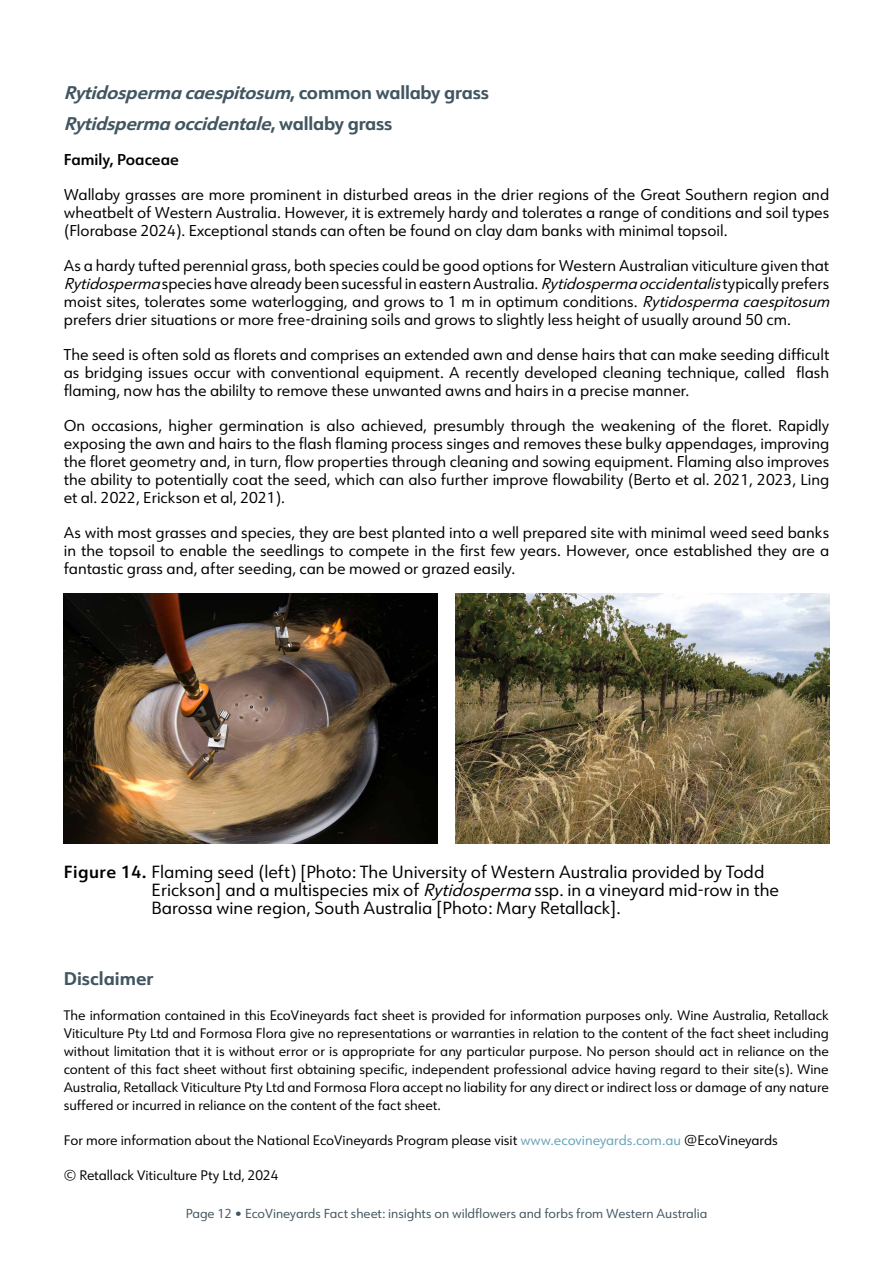
<style>
.page{position:relative;width:893px;height:1263px;background:#fff}
.page>*{position:absolute;margin:0;border:0;box-sizing:border-box;transform-origin:0 0}
.Heading_3{font:italic 700 18px "URW Form";color:#425661}
.Heading_3-2{font:700 18px "URW Form";color:#425661}
.Figure_title{font:17.25px/18px "URW Form";color:#000}
.Body_text{font:15.3px/18px "URW Form";color:#000;text-align:justify}
.Body_text-2{font:600 15.3px "URW Form";color:#000}
.Body_text-3{font:13.5px/18px "URW Form";color:#000;text-align:justify}
.t1{font:12.75px "URW Form";color:#425661}
.s1{font-style:normal}
.s2{font-style:italic}
.s3{font-weight:600}
.s4{color:#68a3b8}
</style>
<div class="page">
<img style="left:64px;top:594px;width:374px;height:249px">
<img style="left:455px;top:594px;width:374px;height:249px">
<p class="Heading_3" style="left:64px;top:80px;width:427px">Rytidospermacaespitosum<span class="s1">, c o m m o n w a l l a b y g r a s s</span></p>
<p class="Heading_3" style="left:64px;top:111px;width:330px">Rytidspermaoccidentale<span class="s1">, w a l l a b y g r a s s</span></p>
<p class="Body_text-2" style="left:64px;top:149px;width:117px">Family, Poaceae</p>
<p class="Body_text" style="left:64px;top:185px;width:767px">Wallaby grasses are more prominent in disturbed areas in the drier regions of the Great Southern region and wheatbelt of Western Australia. However, it is extremely hardy and tolerates a range of conditions and soil types (Florabase 2024). Exceptional stands can often be found on clay dam banks with minimal topsoil.</p>
<p class="Body_text" style="left:64px;top:256px;width:772px;text-align:left">As a hardy tufted perennial grass, both species could be good options for Western Australian viticulture given that <span class="s2">Rytidosperma</span>species have already been sucessful in eastern Australia. <span class="s2">Rytidospermaoccidentalis</span>typically prefers moist sites, tolerates some waterlogging, and grows to 1 m in optimum conditions. <span class="s2">Rytidospermacaespitosum </span>prefers drier situations or more free-draining soils and grows to slightly less height of usually around 50 cm.</p>
<p class="Body_text" style="left:64px;top:345px;width:767px">The seed is often sold as florets and comprises an extended awn and dense hairs that can make seeding difficult as bridging issues occur with conventional equipment. A recently developed cleaning technique, called flash flaming, now has the abililty to remove these unwanted awns and hairs in a precise manner.</p>
<p class="Body_text" style="left:64px;top:416px;width:767px">On occasions, higher germination is also achieved, presumbly through the weakening of the floret. Rapidly exposing the awn and hairs to the flash flaming process singes and removes these bulky appendages, improving the floret geometry and, in turn, flow properties through cleaning and sowing equipment. Flaming also improves the ability to potentially coat the seed, which can also further improve flowability (Berto et al. 2021, 2023, Ling et al. 2022, Erickson et al, 2021).</p>
<p class="Body_text" style="left:64px;top:523px;width:767px">As with most grasses and species, they are best planted into a well prepared site with minimal weed seed banks in the topsoil to enable the seedlings to compete in the first few years. However, once established they are a fantastic grass and, after seeding, can be mowed or grazed easily.</p>
<p class="Figure_title" style="left:152px;top:862px;width:629px;text-indent:-88px"><span class="s3">Figure 14.</span> Flaming seed (left) [Photo: The University of Western Australia provided by Todd<br>Erickson] and a multispecies mix of <span class="s2">Rytidosperma</span>ssp. in a vineyard mid-row in the<br>Barossa wine region, South Australia [Photo: Mary Retallack].</p>
<p class="Heading_3-2" style="left:64px;top:966px;width:91px">Disclaimer</p>
<p class="Body_text-3" style="left:64px;top:1005px;width:767px">The information contained in this EcoVineyards fact sheet is provided for information purposes only. Wine Australia, Retallack Viticulture Pty Ltd and Formosa Flora give no representations or warranties in relation to the content of the fact sheet including without limitation that it is without error or is appropriate for any particular purpose. No person should act in reliance on the content of this fact sheet without first obtaining specific, independent professional advice having regard to their site(s). Wine Australia, Retallack Viticulture Pty Ltd and Formosa Flora accept no liability for any direct or indirect loss or damage of any nature suffered or incurred in reliance on the content of the fact sheet.</p>
<p class="Body_text-3" style="left:64px;top:1130px;width:716px">For more information about the National EcoVineyards Program please visit <span class="s4">www.ecovineyards.com.au</span> @EcoVineyards</p>
<p class="Body_text-3" style="left:64px;top:1165px;width:216px">© Retallack Viticulture Pty Ltd, 2024</p>
<p class="t1" style="left:186px;top:1205px;width:523px">Page 12 • EcoVineyards Fact sheet: insights on wildflowers and forbs from Western Australia</p>
</div>
